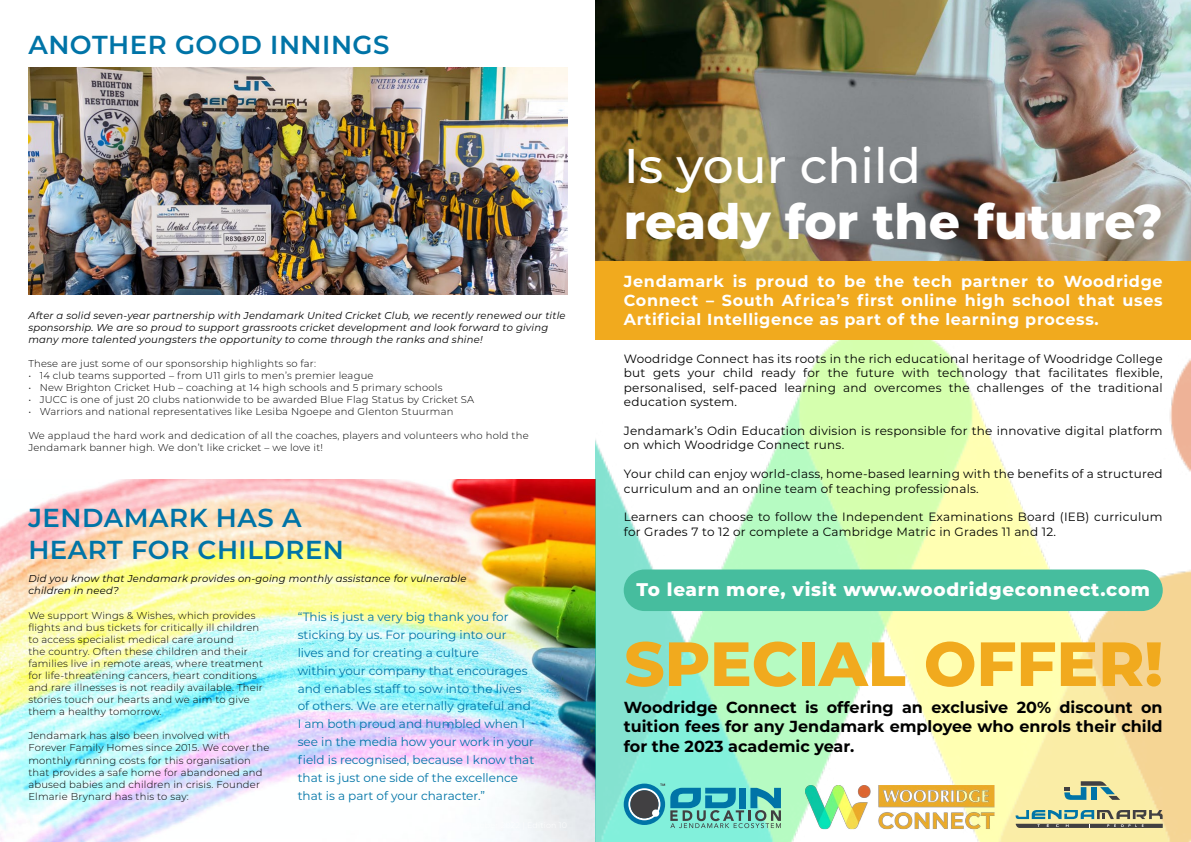
<style>
.page{position:relative;width:1191px;height:842px;background:#fff}
.page>*{position:absolute;margin:0;border:0;box-sizing:border-box;transform-origin:0 0}
.t1{font:800 48.7px "Montserrat";color:#fff}
.t2{font:500 48.7px "Montserrat";color:#fff}
.t3{font:600 26px/31.2px "Montserrat";letter-spacing:.02em;color:#0074a7}
.t4{font:800 18.4px "Montserrat";letter-spacing:.04em;color:#fff}
.t5{font:700 16px/19.2px "Montserrat";letter-spacing:.04em;color:#fff;text-align:justify}
.t6{font:700 16px/19.2px "Montserrat";color:#000;text-align:justify}
.t7{font:12px/14.4px "Montserrat";letter-spacing:.02em;color:#000}
.t8{font:12px/17.8px "Montserrat";color:#0074a7}
.t9{font:300 10px/12px "Montserrat";letter-spacing:.02em;color:#000}
.t10{font:italic 10px/12px "Montserrat";letter-spacing:.02em;color:#000}
</style>
<div class="page">
<img style="left:0;top:479px;width:595px;height:363px">
<img style="left:28px;top:68px;width:539px;height:227px">
<img style="left:595px;top:339px;width:596px;height:503px">
<img style="left:595px;top:0;width:596px;height:261px">
<div style="left:595px;top:261px;width:596px;height:78px;background:#f1aa1e"></div>
<div style="left:624px;top:569px;width:538px;height:42px;background:#46bd9e;border-radius:21px"></div>
<svg style="left:625px;top:641px;width:38px;height:46px"></svg>
<svg style="left:669px;top:642px;width:39px;height:44px"></svg>
<svg style="left:714px;top:641px;width:82px;height:46px"></svg>
<div style="left:802px;top:642px;width:12px;height:44px;background:#f1aa1e"></div>
<svg style="left:818px;top:642px;width:87px;height:44px"></svg>
<svg style="left:926px;top:641px;width:48px;height:46px"></svg>
<svg style="left:981px;top:642px;width:114px;height:44px"></svg>
<svg style="left:1102px;top:642px;width:58px;height:44px"></svg>
<img style="left:805px;top:786px;width:195px;height:44px">
<svg style="left:623px;top:784px;width:42px;height:41px"></svg>
<svg style="left:628px;top:784px;width:153px;height:44px"></svg>
<svg style="left:1015px;top:810px;width:147px;height:18px"></svg>
<svg style="left:1064px;top:781px;width:56px;height:19px"></svg>
<div style="left:1091px;top:787px;width:6px;height:13px;background:#0074a7"></div>
<h2 class="t3" style="left:28px;top:28px;width:363px">ANOTHER GOOD INNINGS</h2>
<p class="t10" style="left:28px;top:309px;width:539px">After a solid seven-year partnership with Jendamark United Cricket Club, we recently renewed our title sponsorship. We are so proud to support grassroots cricket development and look forward to giving many more talented youngsters the opportunity to come through the ranks and shine!</p>
<p class="t9" style="left:28px;top:357px;width:289px">These are just some of our sponsorship highlights so far:</p>
<p class="t9" style="left:28px;top:369px;width:347px">• 14 club teams supported – from U11 girls to men’s premier league</p>
<p class="t9" style="left:28px;top:381px;width:416px">• New Brighton Cricket Hub – coaching at 14 high schools and 5 primary schools</p>
<p class="t9" style="left:28px;top:393px;width:447px">• JUCC is one of just 20 clubs nationwide to be awarded Blue Flag Status by Cricket SA</p>
<p class="t9" style="left:28px;top:405px;width:426px">• Warriors and national representatives like Lesiba Ngoepe and Glenton Stuurman</p>
<p class="t9" style="left:28px;top:429px;width:502px">We applaud the hard work and dedication of all the coaches, players and volunteers who hold the<br>Jendamark banner high. We don’t like cricket – we love it!</p>
<h2 class="t3" style="left:28px;top:501px;width:317px">JENDAMARK HAS A<br>HEART FOR CHILDREN</h2>
<p class="t10" style="left:28px;top:573px;width:439px">Did you know that Jendamark provides on-going monthly assistance for vulnerable children in need?</p>
<p class="t9" style="left:28px;top:609px;width:236px">We support Wings &amp; Wishes, which provides flights and bus tickets for critically ill children to access specialist medical care around<br>the country. Often these children and their families live in remote areas, where treatment for life-threatening cancers, heart conditions and rare illnesses is not readily available. Their stories touch our hearts and we aim to give them a healthy tomorrow.</p>
<p class="t9" style="left:28px;top:730px;width:242px">Jendamark has also been involved with Forever Family Homes since 2015. We cover the monthly running costs for this organisation that provides a safe home for abandoned and abused babies and children in crisis. Founder Elmarie Brynard has this to say:</p>
<p class="t8" style="left:298px;top:608px;width:238px">“This is just a very big thank you for sticking by us. For pouring into our lives and for creating a culture<br>within your company that encourages and enables staff to sow into the lives of others. We are eternally grateful and I am both proud and humbled when I see in the media how your work in your field is recognised, because I know that that is just one side of the excellence that is a part of your character.”</p>
<h1 class="t2" style="left:624px;top:132px;width:299px">Is your child</h1>
<h1 class="t1" style="left:624px;top:186px;width:540px">ready for the future?</h1>
<h3 class="t5" style="left:624px;top:271px;width:540px">Jendamark is proud to be the tech partner to Woodridge Connect – South Africa’s first online high school that uses Artificial Intelligence as part of the learning process.</h3>
<p class="t7" style="left:624px;top:351px;width:540px;text-align:justify">Woodridge Connect has its roots in the rich educational heritage of Woodridge College but gets your child ready for the future with technology that facilitates flexible, personalised, self-paced learning and overcomes the challenges of the traditional education system.</p>
<p class="t7" style="left:624px;top:423px;width:540px">Jendamark’s Odin Education division is responsible for the innovative digital platform on which Woodridge Connect runs.</p>
<p class="t7" style="left:624px;top:466px;width:540px">Your child can enjoy world-class, home-based learning with the benefits of a structured curriculum and an online team of teaching professionals.</p>
<p class="t7" style="left:624px;top:510px;width:540px">Learners can choose to follow the Independent Examinations Board (IEB) curriculum for Grades 7 to 12 or complete a Cambridge Matric in Grades 11 and 12.</p>
<h3 class="t4" style="left:636px;top:576px;width:515px">To learn more, visit www.woodridgeconnect.com</h3>
<h3 class="t6" style="left:624px;top:697px;width:540px">Woodridge Connect is offering an exclusive 20% discount on tuition fees for any Jendamark employee who enrols their child for the 2023 academic year.</h3>
</div>
